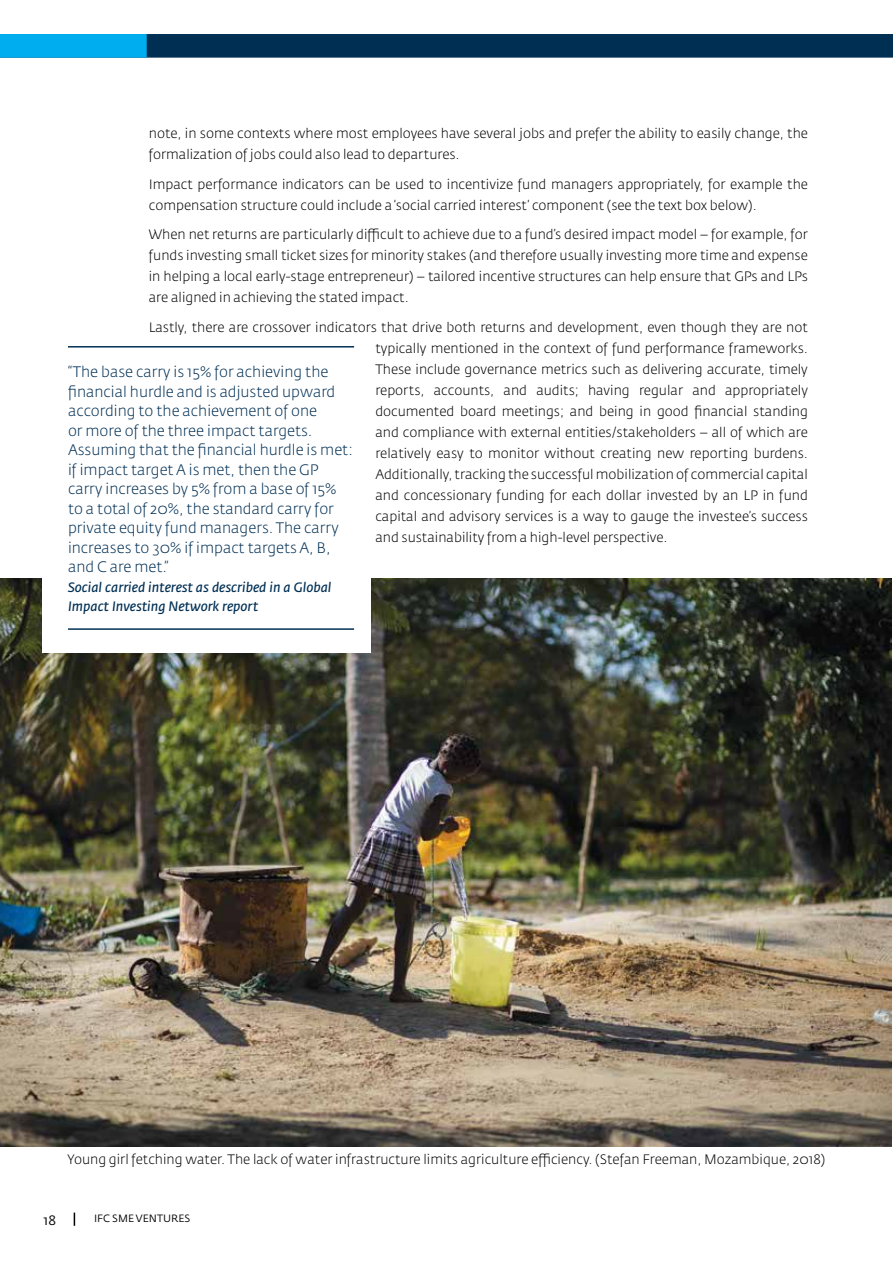
<style>
.page{position:relative;width:893px;height:1263px;background:#fff}
.page>*{position:absolute;margin:0;border:0;box-sizing:border-box;transform-origin:0 0}
.t1{font:300 15px/19.5px "Fedra Sans Std";color:#002f54}
.t2{font:300 13.5px/21px "Fedra Sans Std";color:#000}
.t3{font:italic 13.5px/19.5px "Fedra Sans Std";color:#002f54}
.t4{font:13.5px "Fedra Sans Std";color:#000}
.t5{font:10.5px "Fedra Sans Std";color:#000}
</style>
<div class="page">
<svg style="left:0;top:34px;width:893px;height:24px;background:#03466f"></svg>
<svg style="left:74px;top:1212px;width:1px;height:14px"></svg>
<img style="left:0;top:578px;width:891px;height:568px">
<div style="left:43px;top:531px;width:328px;height:122px;background:#fff"></div>
<hr style="left:68px;top:346px;width:286px;height:1px;background:#002f54">
<hr style="left:68px;top:628px;width:286px;height:2px;background:#002f54">
<p class="t2" style="left:149px;top:123px;width:661px">note, in some contexts where most employees have several jobs and prefer the ability to easily change, the formalization of jobs could also lead to departures.</p>
<p class="t2" style="left:149px;top:173px;width:661px">Impact performance indicators can be used to incentivize fund managers appropriately, for example the compensation structure could include a ‘social carried interest’ component (see the text box below).</p>
<p class="t2" style="left:149px;top:224px;width:661px;text-align:justify">When net returns are particularly difficult to achieve due to a fund’s desired impact model – for example, for funds investing small ticket sizes for minority stakes (and therefore usually investing more time and expense in helping a local early-stage entrepreneur) – tailored incentive structures can help ensure that GPs and LPs are aligned in achieving the stated impact.</p>
<p class="t2" style="left:375px;top:316px;width:434px;text-align:justify;text-indent:-227px">Lastly, there are crossover indicators that drive both returns and development, even though they are not typically mentioned in the context of fund performance frameworks.<br>These include governance metrics such as delivering accurate, timely reports, accounts, and audits; having regular and appropriately documented board meetings; and being in good financial standing and compliance with external entities/stakeholders – all of which are relatively easy to monitor without creating new reporting burdens.<br>Additionally, tracking the successful mobilization of commercial capital and concessionary funding for each dollar invested by an LP in fund capital and advisory services is a way to gauge the investee’s success and sustainability from a high-level perspective.</p>
<p class="t1" style="left:68px;top:362px;width:286px">“The base carry is 15% for achieving the financial hurdle and is adjusted upward according to the achievement of one<br>or more of the three impact targets.<br>Assuming that the financial hurdle is met: if impact target A is met, then the GP carry increases by 5% from a base of 15% to a total of 20%, the standard carry for private equity fund managers. The carry increases to 30% if impact targets A, B, and C are met.”</p>
<p class="t3" style="left:68px;top:577px;width:265px">Social carried interest as described in a Global<br>Impact Investing Network report</p>
<p class="t2" style="left:68px;top:1149px;width:759px">Young girl fetching water. The lack of water infrastructure limits agriculture efficiency. (Stefan Freeman, Mozambique, 2018)</p>
<p class="t4" style="left:44px;top:1211px;width:14px">18</p>
<p class="t5" style="left:94px;top:1212px;width:98px">IFC SME VENTURES</p>
</div>
